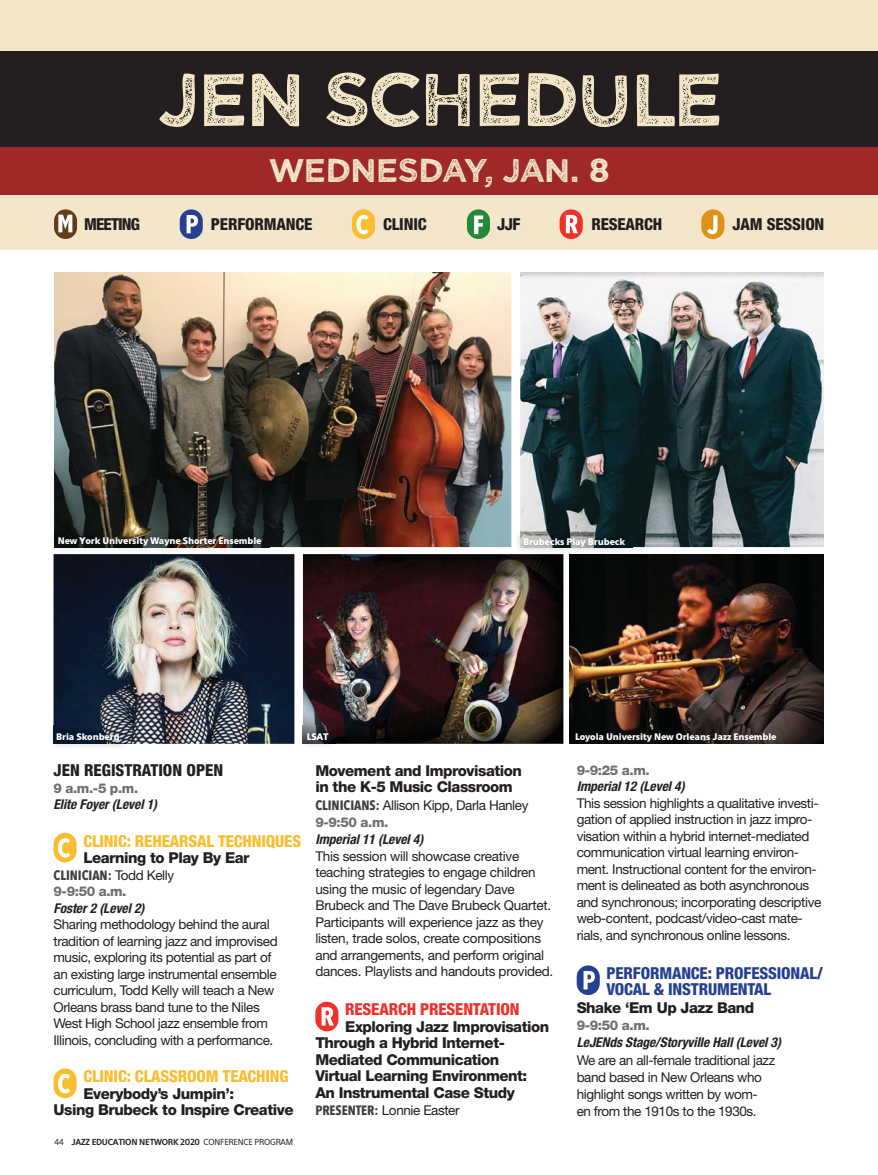
<style>
.page{position:relative;width:878px;height:1175px;background:#fff}
.page>*{position:absolute;margin:0;border:0;box-sizing:border-box;transform-origin:0 0}
.t1{font:75px "Wicked Grit";letter-spacing:-.04em;color:#f3e6c7}
.t2{font:33px "Wicked Grit";letter-spacing:-.025em;color:#f4e8cb}
.t3{font:800 condensed 16.5px "Helvetica Neue";letter-spacing:-.01em;color:#231f20}
.t4{font:800 condensed 16.5px "Helvetica Neue";letter-spacing:-.01em;color:#f9be2f}
.t5{font:800 condensed 16.5px/16.5px "Helvetica Neue";letter-spacing:-.01em;color:#25408e}
.t6{font:800 condensed 16.5px "Helvetica Neue";letter-spacing:-.01em;color:#ee3129}
.t7{font:800 condensed 16.5px "Helvetica Neue";letter-spacing:-.05em;color:#231f20}
.t8{font:800 15px/16.5px "Helvetica Neue";letter-spacing:-.03em;color:#231f20}
.t9{font:13.5px/16.5px "Helvetica Neue";letter-spacing:-.03em;color:#231f20}
.t10{font:italic 700 condensed 13.5px "Helvetica Neue";letter-spacing:-.005em;color:#231f20}
.t11{font:800 13.5px "Helvetica Neue";color:#6d6e70}
.t12{font:700 13.5px "Avenir Next Condensed";letter-spacing:-.005em;color:#404041}
.t13{font:900 9px "Eau Sans";letter-spacing:-.015em;color:#fff}
.t14{font:700 8.25px "Eau Sans";letter-spacing:-.03em;color:#231f20}
.s1{font-family:"Helvetica Neue";font-weight:400;color:#231f20}
.s2{font-weight:400}
.s3{font-family:"Avenir Next Condensed";font-weight:700;color:#404041}
.s4{font-weight:800;color:#6d6e70}
</style>
<div class="page">
<img style="left:54px;top:272px;width:457px;height:275px">
<img style="left:54px;top:554px;width:240px;height:190px">
<div style="left:0;top:0;width:878px;height:249px;background:#f4e6ca"></div>
<div style="left:0;top:52px;width:878px;height:96px;background:#231f20"></div>
<div style="left:0;top:148px;width:878px;height:47px;background:#9f2927"></div>
<img style="left:52px;top:535px;width:217px;height:15px">
<img style="left:54px;top:528px;width:215px;height:19px">
<img style="left:303px;top:554px;width:260px;height:190px">
<img style="left:520px;top:272px;width:304px;height:275px">
<img style="left:51px;top:725px;width:72px;height:22px">
<img style="left:54px;top:725px;width:73px;height:19px">
<img style="left:302px;top:725px;width:25px;height:21px">
<img style="left:303px;top:725px;width:32px;height:19px">
<img style="left:517px;top:535px;width:116px;height:16px">
<img style="left:520px;top:529px;width:113px;height:18px">
<img style="left:569px;top:554px;width:255px;height:190px">
<div style="left:54px;top:832px;width:23px;height:30px;background:#f9be2f;border-radius:12px"></div>
<svg style="left:58px;top:838px;width:12px;height:19px"></svg>
<div style="left:54px;top:1068px;width:23px;height:30px;background:#f9be2f;border-radius:12px"></div>
<svg style="left:58px;top:1074px;width:12px;height:19px"></svg>
<div style="left:701px;top:209px;width:23px;height:30px;background:#de9217;border-radius:12px"></div>
<svg style="left:707px;top:215px;width:10px;height:19px"></svg>
<div style="left:352px;top:209px;width:23px;height:30px;background:#f9be2f;border-radius:12px"></div>
<svg style="left:356px;top:215px;width:12px;height:19px"></svg>
<svg style="left:54px;top:209px;width:23px;height:30px"></svg>
<svg style="left:58px;top:215px;width:14px;height:17px"></svg>
<div style="left:180px;top:209px;width:23px;height:30px;background:#25408e;border-radius:12px"></div>
<svg style="left:186px;top:215px;width:12px;height:18px"></svg>
<svg style="left:559px;top:209px;width:23px;height:30px"></svg>
<svg style="left:566px;top:215px;width:12px;height:18px"></svg>
<div style="left:467px;top:209px;width:23px;height:30px;background:#238937;border-radius:12px"></div>
<svg style="left:474px;top:215px;width:9px;height:19px"></svg>
<div style="left:315px;top:1001px;width:23px;height:30px;background:#ee3129;border-radius:12px"></div>
<svg style="left:321px;top:1007px;width:12px;height:18px"></svg>
<div style="left:576px;top:965px;width:23px;height:30px;background:#25408e;border-radius:12px"></div>
<svg style="left:583px;top:971px;width:12px;height:18px"></svg>
<h1 class="t1" style="left:158px;top:56px;width:567px">JEN SCHEDULE</h1>
<h2 class="t2" style="left:268px;top:152px;width:342px">WEDNESDAY, Jan. 8</h2>
<p class="t7" style="left:84px;top:218px;width:57px">MEETING</p>
<p class="t3" style="left:211px;top:218px;width:103px">PERFORMANCE</p>
<p class="t3" style="left:383px;top:218px;width:45px">CLINIC</p>
<p class="t3" style="left:497px;top:218px;width:25px">JJF</p>
<p class="t3" style="left:591px;top:218px;width:72px">RESEARCH</p>
<p class="t3" style="left:732px;top:218px;width:93px">JAM SESSION</p>
<p class="t13" style="left:58px;top:536px;width:205px">New York University Wayne Shorter Ensemble</p>
<p class="t13" style="left:56px;top:733px;width:65px">Bria Skonberg</p>
<p class="t13" style="left:307px;top:733px;width:23px">LSAT</p>
<p class="t13" style="left:523px;top:537px;width:104px">Brubecks Play Brubeck</p>
<p class="t13" style="left:575px;top:733px;width:203px">Loyola University New Orleans Jazz Ensemble</p>
<p class="t3" style="left:54px;top:764px;width:171px">JEN REGISTRATION OPEN</p>
<p class="t11" style="left:54px;top:783px;width:86px">9 a.m.-5 p.m.</p>
<p class="t10" style="left:54px;top:799px;width:105px">Elite Foyer (Level 1)</p>
<p class="t4" style="left:83px;top:835px;width:219px">CLINIC: REHEARSAL TECHNIQUES</p>
<p class="t8" style="left:83px;top:851px;width:168px">Learning to Play By Ear</p>
<p class="t12" style="left:54px;top:866px;width:122px">CLINICIAN: <span class="s1">Todd Kelly</span></p>
<p class="t11" style="left:54px;top:886px;width:75px">9-9:50 a.m.</p>
<p class="t10" style="left:54px;top:903px;width:92px">Foster 2 (Level 2)</p>
<p class="t9" style="left:54px;top:917px;width:226px">Sharing methodology behind the aural tradition of learning jazz and improvised music, exploring its potential as part of an existing large instrumental ensemble curriculum, Todd Kelly will teach a New Orleans brass band tune to the Niles West High School jazz ensemble from Illinois, concluding with a performance.</p>
<p class="t4" style="left:83px;top:1070px;width:207px">CLINIC: CLASSROOM TEACHING</p>
<p class="t8" style="left:53px;top:1086px;width:241px;text-indent:30px">Everybody’s Jumpin’:<br>Using Brubeck to Inspire Creative</p>
<p class="t14" style="left:54px;top:1139px;width:241px"><span class="s2">44</span> JAZZ EDUCATION NETWORK 2020 <span class="s2">CONFERENCE PROGRAM</span></p>
<p class="t8" style="left:315px;top:763px;width:208px">Movement and Improvisation in the K-5 Music Classroom</p>
<p class="t9" style="left:315px;top:797px;width:215px;line-height:17.2px"><span class="s3">CLINICIANS:</span> Allison Kipp, Darla Hanley<br><span class="s4">9-9:50 a.m.</span></p>
<p class="t10" style="left:315px;top:834px;width:109px">Imperial 11 (Level 4)</p>
<p class="t9" style="left:315px;top:849px;width:239px">This session will showcase creative teaching strategies to engage children using the music of legendary Dave Brubeck and The Dave Brubeck Quartet.<br>Participants will experience jazz as they listen, trade solos, create compositions and arrangements, and perform original dances. Playlists and handouts provided.</p>
<p class="t6" style="left:345px;top:1003px;width:176px">RESEARCH PRESENTATION</p>
<p class="t8" style="left:315px;top:1019px;width:235px;text-indent:30px">Exploring Jazz Improvisation<br>Through a Hybrid Internet-<br>Mediated Communication<br>Virtual Learning Environment:<br>An Instrumental Case Study</p>
<p class="t9" style="left:315px;top:1103px;width:146px"><span class="s3">PRESENTER:</span> Lonnie Easter</p>
<p class="t11" style="left:576px;top:765px;width:75px">9-9:25 a.m.</p>
<p class="t10" style="left:576px;top:781px;width:109px">Imperial 12 (Level 4)</p>
<p class="t9" style="left:576px;top:796px;width:246px">This session highlights a qualitative investi&shy;gation of applied instruction in jazz impro&shy;visation within a hybrid internet-mediated communication virtual learning environ&shy;ment. Instructional content for the environ&shy;ment is delineated as both asynchronous and synchronous; incorporating descriptive web-content, podcast/video-cast mate&shy;rials, and synchronous online lessons.</p>
<p class="t5" style="left:606px;top:966px;width:218px">PERFORMANCE: PROFESSIONAL/<br>VOCAL &amp; INSTRUMENTAL</p>
<p class="t8" style="left:576px;top:1000px;width:179px">Shake ‘Em Up Jazz Band</p>
<p class="t11" style="left:576px;top:1020px;width:75px">9-9:50 a.m.</p>
<p class="t10" style="left:576px;top:1037px;width:206px">LeJENds Stage/Storyville Hall (Level 3)</p>
<p class="t9" style="left:576px;top:1053px;width:200px">We are an all-female traditional jazz band based in New Orleans who highlight songs written by wom&shy;en from the 1910s to the 1930s.</p>
</div>
